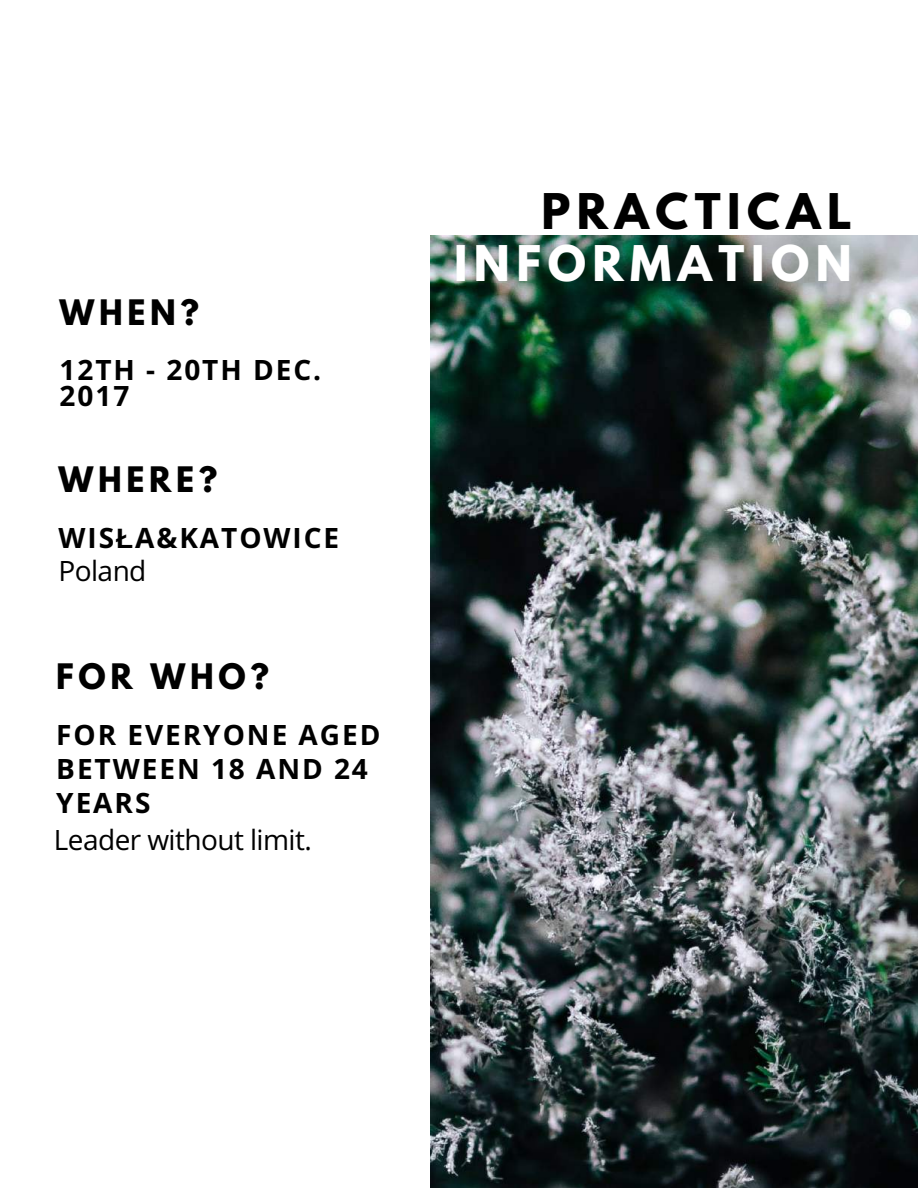
<style>
.page{position:relative;width:918px;height:1188px;background:#fff}
.page>*{position:absolute;margin:0;border:0;box-sizing:border-box;transform-origin:0 0}
.t1{font:700 43.65px "League Spartan";letter-spacing:.15em;color:#fff}
.t2{font:700 43.65px "League Spartan";letter-spacing:.15em;color:#000}
.t3{font:700 31.2px "League Spartan";letter-spacing:.15em;color:#000}
.t4{font:700 28.05px/33.8px "Open Sans";letter-spacing:.07em;color:#000}
.t5{font:28.05px "Open Sans";letter-spacing:-.02em;color:#000}
.s1{font-family:"Liberation Sans"}
</style>
<div class="page">
<img style="left:431px;top:235px;width:487px;height:953px">
<p class="t3" style="left:60px;top:297px;width:141px">WHEN?</p>
<p class="t4" style="left:60px;top:356px;width:263px;line-height:25.8px">12TH - 20TH DEC.<br>2017</p>
<p class="t3" style="left:58px;top:464px;width:160px">WHERE?</p>
<p class="t4" style="left:58px;top:520px;width:282px">WIS<span class="s1">Ł</span>A&amp;KATOWICE</p>
<p class="t5" style="left:58px;top:551px;width:89px">Poland</p>
<p class="t3" style="left:56px;top:661px;width:214px">FOR WHO?</p>
<p class="t4" style="left:56px;top:717px;width:326px">FOR EVERYONE AGED<br>BETWEEN 18 AND 24<br>YEARS</p>
<p class="t5" style="left:54px;top:820px;width:259px">Leader without limit.</p>
<h1 class="t2" style="left:541px;top:190px;width:312px">PRACTICAL</h1>
<h1 class="t1" style="left:454px;top:242px;width:399px">INFORMATION</h1>
</div>
